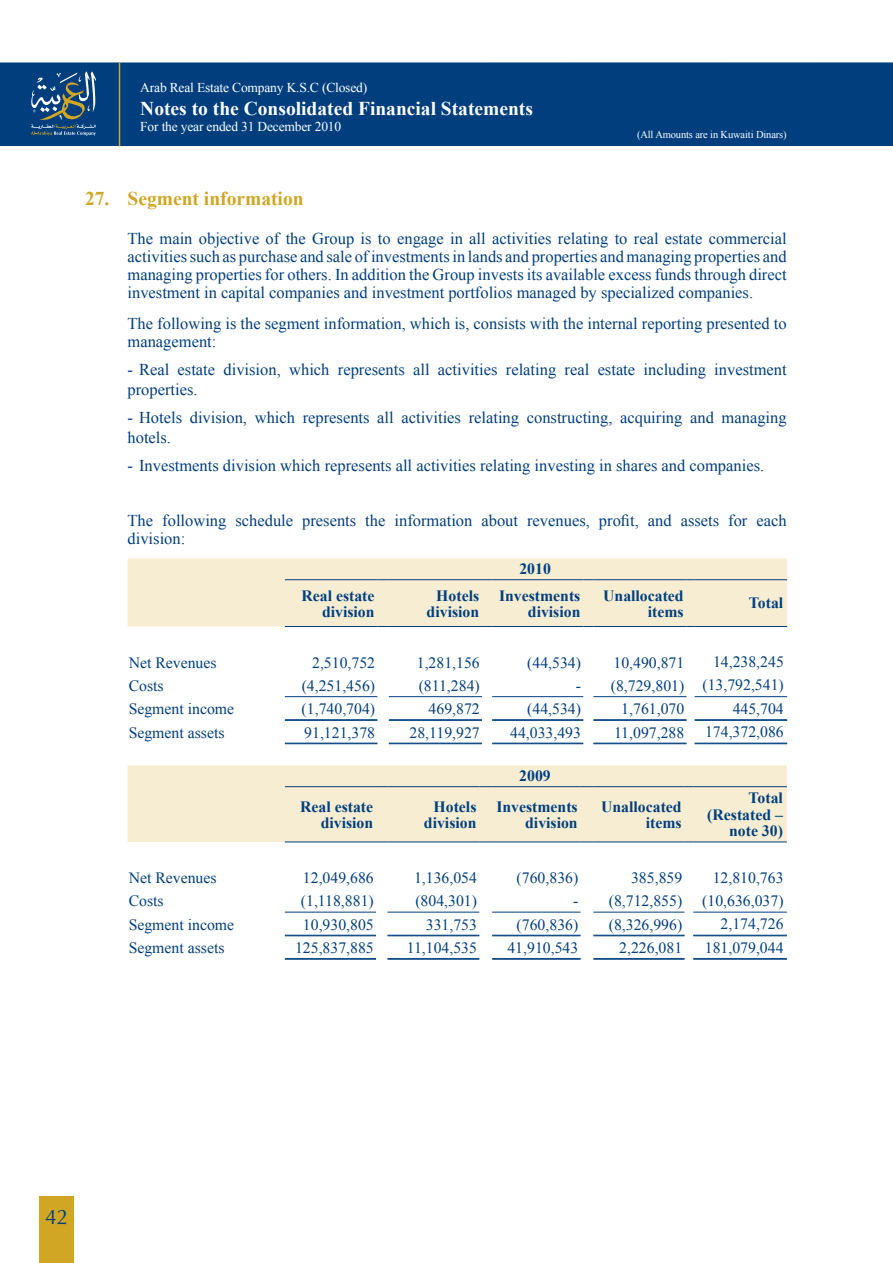
<style>
.page{position:relative;width:893px;height:1263px;background:#fff}
.page>*{position:absolute;margin:0;border:0;box-sizing:border-box;transform-origin:0 0}
.t1{font:21px "Optima";color:#003e7e}
.t2{font:700 19.5px "Times New Roman";color:#fff}
.t3{font:700 19.5px "Times New Roman";color:#d0a624}
.t4{font:16.5px/18px "Times New Roman";color:#003e7e}
.t5{font:15.75px "Times New Roman";color:#003e7e}
.t6{font:700 15.75px/16.5px "Times New Roman";color:#003e7e;text-align:right}
.t7{font:13.5px "Times New Roman";letter-spacing:-.015em;color:#fff}
.t8{font:10.5px "Times New Roman";letter-spacing:-.015em;color:#fff}
</style>
<div class="page">
<div style="left:39px;top:1196px;width:35px;height:67px;background:#d0a624"></div>
<div style="left:0;top:62px;width:893px;height:84px;background:#003e7e"></div>
<svg style="left:31px;top:71px;width:65px;height:65px"></svg>
<hr style="left:119px;top:63px;width:1px;height:83px;background:#d0a624">
<div style="left:128px;top:558px;width:659px;height:69px;background:#f6edd3"></div>
<hr style="left:695px;top:626px;width:92px;height:1px;background:#003e7e">
<hr style="left:285px;top:696px;width:92px;height:1px;background:#003e7e">
<hr style="left:389px;top:696px;width:93px;height:1px;background:#003e7e">
<hr style="left:492px;top:696px;width:91px;height:1px;background:#003e7e">
<hr style="left:593px;top:696px;width:94px;height:1px;background:#003e7e">
<hr style="left:695px;top:696px;width:92px;height:1px;background:#003e7e">
<hr style="left:285px;top:719px;width:92px;height:1px;background:#003e7e">
<hr style="left:285px;top:720px;width:92px;height:1px;background:#003e7e">
<hr style="left:389px;top:719px;width:93px;height:1px;background:#003e7e">
<hr style="left:389px;top:720px;width:93px;height:1px;background:#003e7e">
<hr style="left:492px;top:719px;width:91px;height:1px;background:#003e7e">
<hr style="left:492px;top:720px;width:91px;height:1px;background:#003e7e">
<hr style="left:593px;top:719px;width:94px;height:1px;background:#003e7e">
<hr style="left:593px;top:720px;width:94px;height:1px;background:#003e7e">
<hr style="left:695px;top:719px;width:92px;height:1px;background:#003e7e">
<hr style="left:695px;top:720px;width:92px;height:1px;background:#003e7e">
<hr style="left:285px;top:743px;width:92px;height:1px;background:#003e7e">
<hr style="left:389px;top:743px;width:93px;height:1px;background:#003e7e">
<hr style="left:492px;top:743px;width:91px;height:1px;background:#003e7e">
<hr style="left:593px;top:743px;width:94px;height:1px;background:#003e7e">
<hr style="left:695px;top:743px;width:92px;height:1px;background:#003e7e">
<div style="left:128px;top:765px;width:659px;height:77px;background:#f6edd3"></div>
<hr style="left:285px;top:786px;width:91px;height:1px;background:#003e7e">
<hr style="left:387px;top:786px;width:92px;height:1px;background:#003e7e">
<svg style="left:479px;top:786px;width:13px;height:1px"></svg>
<hr style="left:492px;top:786px;width:89px;height:1px;background:#003e7e">
<svg style="left:581px;top:786px;width:12px;height:1px"></svg>
<hr style="left:593px;top:786px;width:91px;height:1px;background:#003e7e">
<hr style="left:693px;top:786px;width:94px;height:1px;background:#003e7e">
<hr style="left:285px;top:841px;width:91px;height:1px;background:#003e7e">
<hr style="left:387px;top:841px;width:92px;height:1px;background:#003e7e">
<svg style="left:479px;top:841px;width:13px;height:1px"></svg>
<hr style="left:492px;top:841px;width:89px;height:1px;background:#003e7e">
<svg style="left:581px;top:841px;width:12px;height:1px"></svg>
<hr style="left:593px;top:841px;width:91px;height:1px;background:#003e7e">
<hr style="left:693px;top:841px;width:94px;height:1px;background:#003e7e">
<hr style="left:285px;top:912px;width:91px;height:1px;background:#003e7e">
<hr style="left:387px;top:912px;width:92px;height:1px;background:#003e7e">
<hr style="left:492px;top:912px;width:89px;height:1px;background:#003e7e">
<hr style="left:593px;top:912px;width:91px;height:1px;background:#003e7e">
<hr style="left:693px;top:912px;width:94px;height:1px;background:#003e7e">
<hr style="left:285px;top:935px;width:91px;height:1px;background:#003e7e">
<hr style="left:387px;top:935px;width:92px;height:1px;background:#003e7e">
<hr style="left:492px;top:935px;width:89px;height:1px;background:#003e7e">
<hr style="left:593px;top:935px;width:91px;height:1px;background:#003e7e">
<hr style="left:693px;top:935px;width:94px;height:1px;background:#003e7e">
<hr style="left:285px;top:958px;width:91px;height:1px;background:#003e7e">
<hr style="left:285px;top:959px;width:91px;height:1px;background:#003e7e">
<hr style="left:387px;top:958px;width:92px;height:1px;background:#003e7e">
<hr style="left:387px;top:959px;width:92px;height:1px;background:#003e7e">
<hr style="left:492px;top:958px;width:89px;height:1px;background:#003e7e">
<hr style="left:492px;top:959px;width:89px;height:1px;background:#003e7e">
<hr style="left:593px;top:958px;width:91px;height:1px;background:#003e7e">
<hr style="left:593px;top:959px;width:91px;height:1px;background:#003e7e">
<hr style="left:693px;top:958px;width:94px;height:1px;background:#003e7e">
<hr style="left:693px;top:959px;width:94px;height:1px;background:#003e7e">
<p class="t7" style="left:140px;top:79px;width:228px">Arab Real Estate Company K.S.C (Closed)</p>
<p class="t2" style="left:140px;top:97px;width:394px">Notes to the Consolidated Financial Statements</p>
<p class="t7" style="left:140px;top:119px;width:202px">For the year ended 31 December 2010</p>
<p class="t8" style="left:637px;top:128px;width:151px">(All Amounts are in Kuwaiti Dinars)</p>
<p class="t3" style="left:85px;top:187px;width:220px">27. Segment information</p>
<p class="t4" style="left:128px;top:229px;width:661px;text-align:justify">The main objective of the Group is to engage in all activities relating to real estate commercial activities such as purchase and sale of investments in lands and properties and managing properties and managing properties for others. In addition the Group invests its available excess funds through direct investment in capital companies and investment portfolios managed by specialized companies.</p>
<p class="t4" style="left:128px;top:314px;width:661px">The following is the segment information, which is, consists with the internal reporting presented to management:</p>
<p class="t4" style="left:128px;top:359px;width:661px;line-height:19.8px">- Real estate division, which represents all activities relating real estate including investment properties.</p>
<p class="t4" style="left:128px;top:407px;width:661px;line-height:19.8px">- Hotels division, which represents all activities relating constructing, acquiring and managing hotels.</p>
<p class="t4" style="left:128px;top:456px;width:638px">- Investments division which represents all activities relating investing in shares and companies.</p>
<p class="t4" style="left:128px;top:511px;width:661px">The following schedule presents the information about revenues, profit, and assets for each division:</p>
<p class="t6" style="left:519px;top:560px;width:33px">2010</p>
<p class="t6" style="left:301px;top:587px;width:75px">Real estate division</p>
<p class="t6" style="left:427px;top:587px;width:54px">Hotels division</p>
<p class="t6" style="left:499px;top:587px;width:83px">Investments division</p>
<p class="t6" style="left:603px;top:587px;width:82px">Unallocated items</p>
<p class="t6" style="left:749px;top:595px;width:36px">Total</p>
<p class="t5" style="left:129px;top:653px;width:89px">Net Revenues</p>
<p class="t5" style="left:312px;top:653px;width:64px">2,510,752</p>
<p class="t5" style="left:417px;top:653px;width:64px">1,281,156</p>
<p class="t5" style="left:527px;top:653px;width:54px">)44,534(</p>
<p class="t5" style="left:613px;top:653px;width:72px">10,490,871</p>
<p class="t5" style="left:713px;top:653px;width:72px">14,238,245</p>
<p class="t5" style="left:129px;top:677px;width:37px">Costs</p>
<p class="t5" style="left:302px;top:676px;width:74px">)4,251,456(</p>
<p class="t5" style="left:419px;top:676px;width:62px">)811,284(</p>
<p class="t5" style="left:576px;top:676px;width:209px">- )8,729,801( )13,792,541(</p>
<p class="t5" style="left:129px;top:700px;width:107px">Segment income</p>
<p class="t5" style="left:302px;top:700px;width:74px">)1,740,704(</p>
<p class="t5" style="left:429px;top:700px;width:53px">469,872</p>
<p class="t5" style="left:527px;top:700px;width:54px">)44,534(</p>
<p class="t5" style="left:621px;top:700px;width:64px">1,761,070</p>
<p class="t5" style="left:733px;top:699px;width:53px">445,704</p>
<p class="t5" style="left:129px;top:723px;width:97px">Segment assets</p>
<p class="t5" style="left:304px;top:723px;width:72px">91,121,378</p>
<p class="t5" style="left:409px;top:723px;width:72px">28,119,927</p>
<p class="t5" style="left:510px;top:723px;width:72px">44,033,493</p>
<p class="t5" style="left:614px;top:723px;width:72px">11,097,288</p>
<p class="t5" style="left:705px;top:723px;width:80px">174,372,086</p>
<p class="t6" style="left:519px;top:767px;width:33px">2009</p>
<p class="t6" style="left:300px;top:798px;width:75px">Real estate division</p>
<p class="t6" style="left:424px;top:798px;width:54px">Hotels division</p>
<p class="t6" style="left:496px;top:798px;width:83px">Investments division</p>
<p class="t6" style="left:601px;top:798px;width:82px">Unallocated items</p>
<p class="t6" style="left:707px;top:789px;width:77px">Total (Restated – note 30)</p>
<p class="t5" style="left:129px;top:869px;width:89px">Net Revenues</p>
<p class="t5" style="left:303px;top:869px;width:72px">12,049,686</p>
<p class="t5" style="left:414px;top:869px;width:64px">1,136,054</p>
<p class="t5" style="left:517px;top:869px;width:62px">)760,836(</p>
<p class="t5" style="left:631px;top:869px;width:53px">385,859</p>
<p class="t5" style="left:713px;top:868px;width:72px">12,810,763</p>
<p class="t5" style="left:129px;top:892px;width:37px">Costs</p>
<p class="t5" style="left:301px;top:892px;width:73px">)1,118,881(</p>
<p class="t5" style="left:415px;top:892px;width:62px">)804,301(</p>
<p class="t5" style="left:573px;top:892px;width:110px">- )8,712,855(</p>
<p class="t5" style="left:702px;top:891px;width:82px">)10,636,037(</p>
<p class="t5" style="left:129px;top:915px;width:107px">Segment income</p>
<p class="t5" style="left:303px;top:915px;width:72px">10,930,805</p>
<p class="t5" style="left:426px;top:915px;width:53px">331,753</p>
<p class="t5" style="left:517px;top:915px;width:62px">)760,836(</p>
<p class="t5" style="left:609px;top:915px;width:74px">)8,326,996(</p>
<p class="t5" style="left:721px;top:915px;width:64px">2,174,726</p>
<p class="t5" style="left:129px;top:939px;width:97px">Segment assets</p>
<p class="t5" style="left:295px;top:939px;width:80px">125,837,885</p>
<p class="t5" style="left:407px;top:939px;width:72px">11,104,535</p>
<p class="t5" style="left:507px;top:939px;width:72px">41,910,543</p>
<p class="t5" style="left:619px;top:939px;width:64px">2,226,081</p>
<p class="t5" style="left:705px;top:938px;width:80px">181,079,044</p>
<p class="t1" style="left:45px;top:1205px;width:25px">42</p>
</div>
